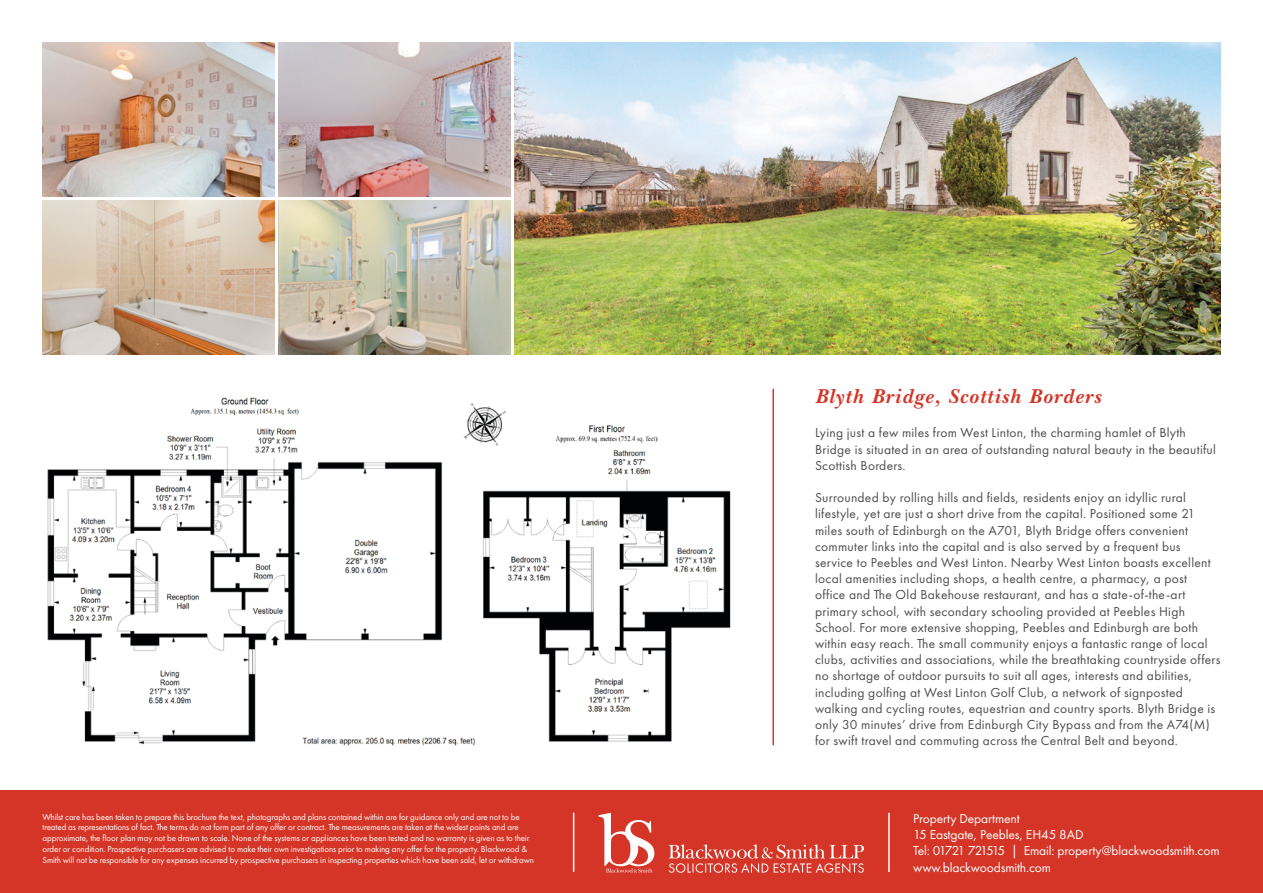
<style>
.page{position:relative;width:1263px;height:893px;background:#fff}
.page>*{position:absolute;margin:0;border:0;box-sizing:border-box;transform-origin:0 0}
.Area_headline{font:italic 700 21px "New Baskerville";letter-spacing:.06em;color:#d43527}
.Body{font:13.5px/16.2px "Futura PT";letter-spacing:.02em;color:#4d4d4f}
.t1{font:13.5px "Futura PT";letter-spacing:-.01em;color:#fff}
.t2{font:9px/10.8px "Futura PT";letter-spacing:-.01em;color:#fff}
</style>
<div class="page">
<div style="left:0;top:791px;width:1263px;height:102px;background:#d43527"></div>
<hr style="left:573px;top:813px;width:1px;height:59px;background:#fff">
<hr style="left:888px;top:813px;width:2px;height:59px;background:#fff">
<svg style="left:599px;top:813px;width:55px;height:60px"></svg>
<svg style="left:669px;top:844px;width:195px;height:29px"></svg>
<hr style="left:772px;top:389px;width:2px;height:356px;background:#d43527">
<img style="left:43px;top:43px;width:231px;height:153px">
<img style="left:279px;top:43px;width:232px;height:153px">
<img style="left:515px;top:43px;width:705px;height:311px">
<img style="left:43px;top:200px;width:231px;height:154px">
<img style="left:279px;top:200px;width:232px;height:154px">
<img style="left:47px;top:397px;width:684px;height:348px">
<p class="Area_headline" style="left:815px;top:384px;width:287px">Blyth Bridge, Scottish Borders</p>
<p class="Body" style="left:815px;top:425px;width:402px">Lying just a few miles from West Linton, the charming hamlet of Blyth<br>Bridge is situated in an area of outstanding natural beauty in the beautiful<br>Scottish Borders.</p>
<p class="Body" style="left:815px;top:490px;width:407px">Surrounded by rolling hills and fields, residents enjoy an idyllic rural lifestyle, yet are just a short drive from the capital. Positioned some 21 miles south of Edinburgh on the A701, Blyth Bridge offers convenient commuter links into the capital and is also served by a frequent bus service to Peebles and West Linton. Nearby West Linton boasts excellent local amenities including shops, a health centre, a pharmacy, a post office and The Old Bakehouse restaurant, and has a state-of-the-art primary school, with secondary schooling provided at Peebles High School. For more extensive shopping, Peebles and Edinburgh are both within easy reach. The small community enjoys a fantastic range of local clubs, activities and associations, while the breathtaking countryside offers no shortage of outdoor pursuits to suit all ages, interests and abilities, including golfing at West Linton Golf Club, a network of signposted walking and cycling routes, equestrian and country sports. Blyth Bridge is only 30 minutes’ drive from Edinburgh City Bypass and from the A74(M) for swift travel and commuting across the Central Belt and beyond.</p>
<p class="t2" style="left:43px;top:811px;width:493px">Whilst care has been taken to prepare this brochure the text, photographs and plans contained within are for guidance only and are not to be treated as representations of fact. The terms do not form part of any offer or contract. The measurements are taken at the widest points and are approximate, the floor plan may not be drawn to scale. None of the systems or appliances have been tested and no warranty is given as to their order or condition. Prospective purchasers are advised to make their own investigations prior to making any offer for the property. Blackwood &amp; Smith will not be responsible for any expenses incurred by prospective purchasers in inspecting properties which have been sold, let or withdrawn</p>
<p class="t1" style="left:913px;top:810px;width:108px">Property Department</p>
<p class="t1" style="left:913px;top:827px;width:172px">15 Eastgate, Peebles, EH45 8AD</p>
<p class="t1" style="left:913px;top:843px;width:308px">Tel: 01721 721515 | Email: property@blackwoodsmith.com</p>
<p class="t1" style="left:913px;top:859px;width:139px">www.blackwoodsmith.com</p>
</div>
